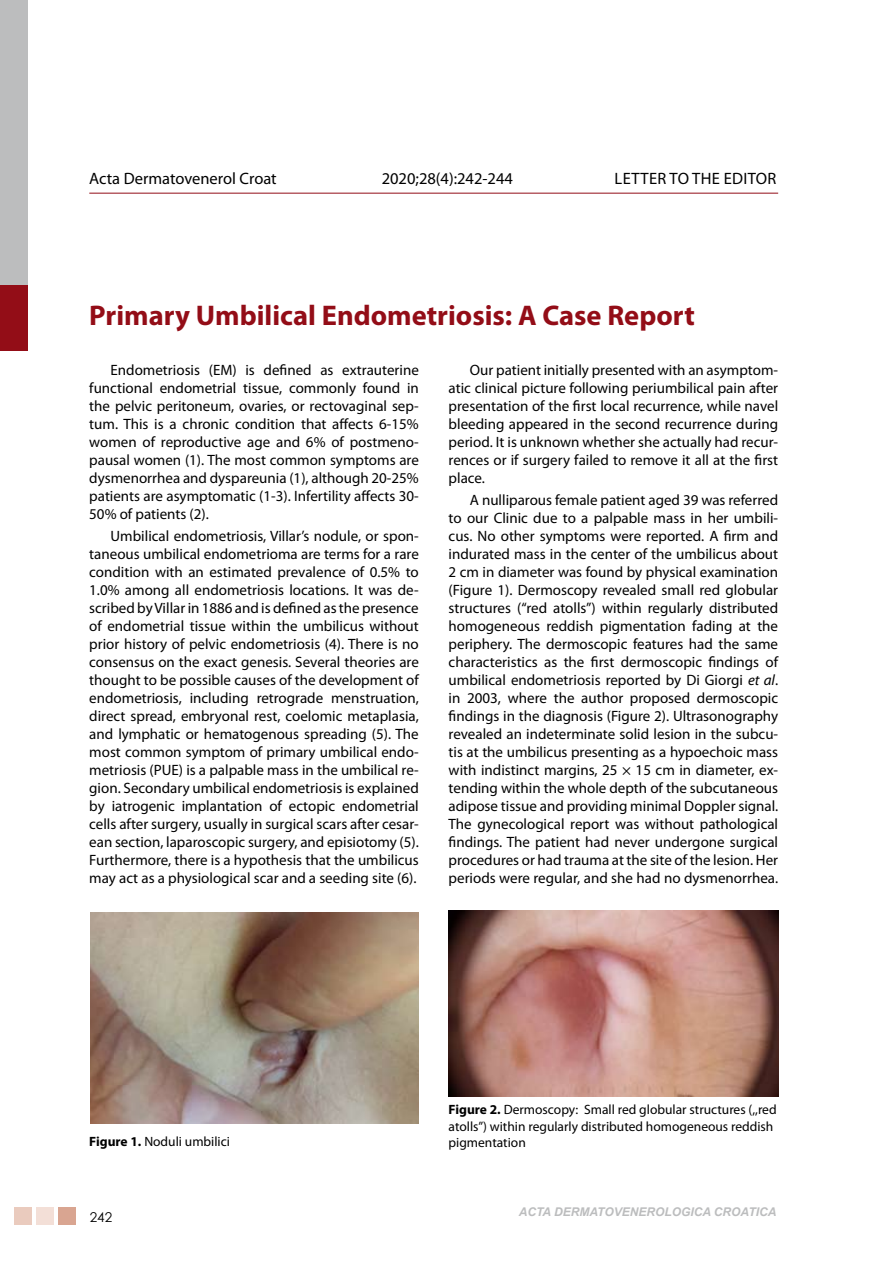
<style>
.page{position:relative;width:893px;height:1263px;background:#fff}
.page>*{position:absolute;margin:0;border:0;box-sizing:border-box;transform-origin:0 0}
.t1{font:700 28.5px "Myriad Pro";color:#930d17}
.t2{font:16.5px "Myriad Pro";color:#000}
.t3{font:16.5px "Myriad Pro";letter-spacing:.02em;color:#000}
.t4{font:15px/18px "Myriad Pro";color:#000;text-align:justify}
.t5{font:13.5px/16.5px "Myriad Pro";color:#000}
.t6{font:13.5px "Century Gothic";color:#000}
.t7{font:italic 700 12px "Arial";color:#bcbdbe}
.s1{font-style:italic}
.s2{font-weight:700}
</style>
<div class="page">
<div style="left:0;top:0;width:28px;height:322px;background:#bcbdbe"></div>
<div style="left:0;top:285px;width:28px;height:66px;background:#930d17"></div>
<hr style="left:89px;top:193px;width:689px;height:1px;background:#930d17">
<div style="left:14px;top:1207px;width:18px;height:18px;background:#eacbbe"></div>
<div style="left:36px;top:1207px;width:18px;height:18px;background:#f3dfd7"></div>
<div style="left:59px;top:1207px;width:17px;height:18px;background:#d9a591"></div>
<img style="left:90px;top:913px;width:329px;height:210px">
<img style="left:449px;top:911px;width:329px;height:185px">
<p class="t2" style="left:89px;top:168px;width:189px">Acta Dermatovenerol Croat</p>
<p class="t2" style="left:382px;top:168px;width:133px">2020;28(4):242-244</p>
<p class="t3" style="left:615px;top:168px;width:163px">LETTER TO THE EDITOR</p>
<h1 class="t1" style="left:89px;top:297px;width:607px">Primary Umbilical Endometriosis: A Case Report</h1>
<p class="t4" style="left:89px;top:361px;width:331px;text-indent:21px">Endometriosis (EM) is defined as extrauterine functional endometrial tissue, commonly found in the pelvic peritoneum, ovaries, or rectovaginal sep&shy;tum. This is a chronic condition that affects 6-15% women of reproductive age and 6% of postmeno&shy;pausal women (1). The most common symptoms are dysmenorrhea and dyspareunia (1), although 20-25% patients are asymptomatic (1-3). Infertility affects 30- 50% of patients (2).</p>
<p class="t4" style="left:89px;top:527px;width:331px;text-indent:21px">Umbilical endometriosis, Villar’s nodule, or spon&shy;taneous umbilical endometrioma are terms for a rare condition with an estimated prevalence of 0.5% to 1.0% among all endometriosis locations. It was de&shy;scribed by Villar in 1886 and is defined as the presence of endometrial tissue within the umbilicus without prior history of pelvic endometriosis (4). There is no consensus on the exact genesis. Several theories are thought to be possible causes of the development of endometriosis, including retrograde menstruation, direct spread, embryonal rest, coelomic metaplasia, and lymphatic or hematogenous spreading (5). The most common symptom of primary umbilical endo&shy;metriosis (PUE) is a palpable mass in the umbilical re&shy;gion. Secondary umbilical endometriosis is explained by iatrogenic implantation of ectopic endometrial cells after surgery, usually in surgical scars after cesar&shy;ean section, laparoscopic surgery, and episiotomy (5).<br>Furthermore, there is a hypothesis that the umbilicus may act as a physiological scar and a seeding site (6).</p>
<p class="t4" style="left:449px;top:360px;width:331px;text-indent:21px">Our patient initially presented with an asymptom&shy;atic clinical picture following periumbilical pain after presentation of the first local recurrence, while navel bleeding appeared in the second recurrence during period. It is unknown whether she actually had recur&shy;rences or if surgery failed to remove it all at the first place.</p>
<p class="t4" style="left:449px;top:491px;width:331px;text-indent:21px">A nulliparous female patient aged 39 was referred to our Clinic due to a palpable mass in her umbili&shy;cus. No other symptoms were reported. A firm and indurated mass in the center of the umbilicus about 2 cm in diameter was found by physical examination (Figure 1). Dermoscopy revealed small red globular structures (“red atolls”) within regularly distributed homogeneous reddish pigmentation fading at the periphery. The dermoscopic features had the same characteristics as the first dermoscopic findings of umbilical endometriosis reported by Di Giorgi <span class="s1">et al</span>. in 2003, where the author proposed dermoscopic findings in the diagnosis (Figure 2). Ultrasonography revealed an indeterminate solid lesion in the subcu&shy;tis at the umbilicus presenting as a hypoechoic mass with indistinct margins, 25 × 15 cm in diameter, ex&shy;tending within the whole depth of the subcutaneous adipose tissue and providing minimal Doppler signal.<br>The gynecological report was without pathological findings. The patient had never undergone surgical procedures or had trauma at the site of the lesion. Her periods were regular, and she had no dysmenorrhea.</p>
<p class="t5" style="left:89px;top:1133px;width:142px"><span class="s2">Figure 1.</span> Noduli umbilici</p>
<p class="t6" style="left:90px;top:1207px;width:24px">242</p>
<p class="t5" style="left:449px;top:1101px;width:330px"><span class="s2">Figure 2.</span> Dermoscopy: Small red globular structures (,,red atolls”) within regularly distributed homogeneous reddish pigmentation</p>
<p class="t7" style="left:519px;top:1204px;width:259px">ACTA DERMATOVENEROLOGICA CROATICA</p>
</div>
